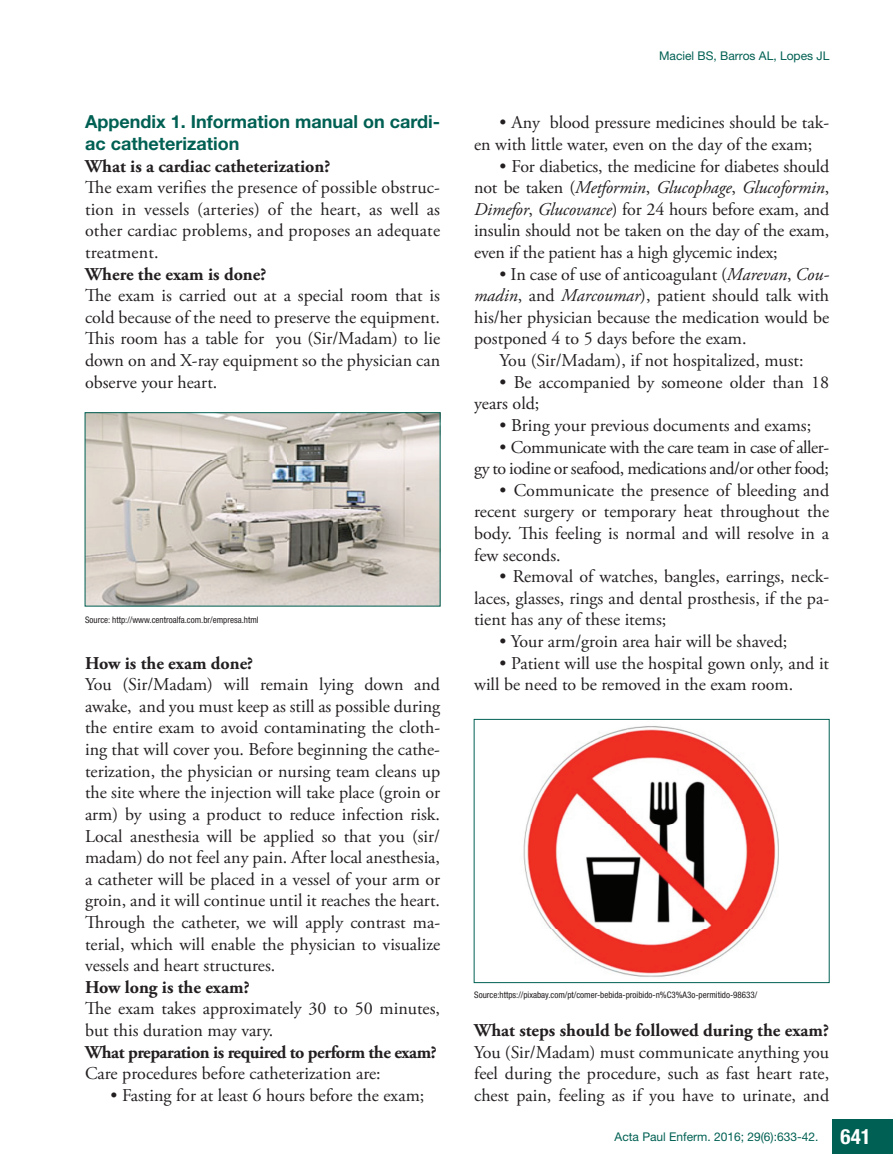
<style>
.page{position:relative;width:893px;height:1170px;background:#fff}
.page>*{position:absolute;margin:0;border:0;box-sizing:border-box;transform-origin:0 0}
.t1{font:18px/21.6px "Adobe Garamond Pro";color:#231f20;text-align:justify}
.t2{font:700 18px "Adobe Garamond Pro";color:#231f20}
.t3{font:18px/21.6px "Adobe Garamond Pro";letter-spacing:-.025em;color:#231f20;text-align:right}
.t4{font:700 18px/21.6px "Helvetica Neue LT Std";color:#006053}
.t5{font:700 18px "Adobe Garamond Pro";letter-spacing:-.025em;color:#231f20}
.t6{font:12px "Helvetica Neue LT Std";color:#006053}
.t7{font:condensed 9px "Helvetica Neue LT Std";color:#231f20}
.s1{font-style:italic}
.s2{font-weight:700;font-stretch:condensed;font-size:21px;color:#fff}
</style>
<div class="page">
<div style="left:832px;top:1118px;width:61px;height:35px;background:#006053"></div>
<img style="left:87px;top:414px;width:351px;height:190px">
<div style="left:85px;top:412px;width:355px;height:194px;border:1px solid #006053"></div>
<img style="left:523px;top:726px;width:256px;height:251px">
<p class="t4" style="left:85px;top:111px;width:357px">Appendix 1. Information manual on cardi&shy;ac catheterization</p>
<p class="t2" style="left:85px;top:155px;width:247px">What is a cardiac catheterization?</p>
<p class="t1" style="left:85px;top:177px;width:357px">The exam verifies the presence of possible obstruc&shy;tion in vessels (arteries) of the heart, as well as other cardiac problems, and proposes an adequate treatment.</p>
<p class="t2" style="left:85px;top:263px;width:183px">Where the exam is done?</p>
<p class="t1" style="left:85px;top:285px;width:357px">The exam is carried out at a special room that is cold because of the need to preserve the equipment.<br>This room has a table for you (Sir/Madam) to lie down on and X-ray equipment so the physician can observe your heart.</p>
<p class="t7" style="left:85px;top:614px;width:175px">Source: http://www.centroalfa.com.br/empresa.html</p>
<p class="t2" style="left:85px;top:652px;width:170px">How is the exam done?</p>
<p class="t1" style="left:85px;top:674px;width:357px">You (Sir/Madam) will remain lying down and awake, and you must keep as still as possible during the entire exam to avoid contaminating the cloth&shy;ing that will cover you. Before beginning the cathe&shy;terization, the physician or nursing team cleans up the site where the injection will take place (groin or arm) by using a product to reduce infection risk.<br>Local anesthesia will be applied so that you (sir/ madam) do not feel any pain. After local anesthesia, a catheter will be placed in a vessel of your arm or groin, and it will continue until it reaches the heart.<br>Through the catheter, we will apply contrast ma&shy;terial, which will enable the physician to visualize vessels and heart structures.</p>
<p class="t2" style="left:85px;top:976px;width:166px">How long is the exam?</p>
<p class="t1" style="left:85px;top:998px;width:356px">The exam takes approximately 30 to 50 minutes, but this duration may vary.</p>
<p class="t5" style="left:85px;top:1041px;width:353px">What preparation is required to perform the exam?</p>
<p class="t1" style="left:85px;top:1063px;width:297px">Care procedures before catheterization are:</p>
<p class="t1" style="left:111px;top:1084px;width:315px">• Fasting for at least 6 hours before the exam;</p>
<p class="t6" style="left:659px;top:48px;width:172px">Maciel BS, Barros AL, Lopes JL</p>
<p class="t1" style="left:474px;top:112px;width:357px;text-indent:26px">• Any blood pressure medicines should be tak&shy;en with little water, even on the day of the exam;</p>
<p class="t1" style="left:474px;top:156px;width:357px;text-indent:26px">• For diabetics, the medicine for diabetes should not be taken (<span class="s1">Metformin</span>, <span class="s1">Glucophage</span>, <span class="s1">Glucoformin</span>, <span class="s1">Dimefor</span>, <span class="s1">Glucovance</span>) for 24 hours before exam, and insulin should not be taken on the day of the exam, even if the patient has a high glycemic index;</p>
<p class="t1" style="left:474px;top:264px;width:357px;text-indent:26px">• In case of use of anticoagulant (<span class="s1">Marevan</span>, <span class="s1">Cou&shy;madin</span>, and <span class="s1">Marcoumar</span>), patient should talk with his/her physician because the medication would be postponed 4 to 5 days before the exam.</p>
<p class="t1" style="left:500px;top:350px;width:305px">You (Sir/Madam), if not hospitalized, must:</p>
<p class="t1" style="left:474px;top:372px;width:357px;text-indent:26px">• Be accompanied by someone older than 18 years old;</p>
<p class="t1" style="left:500px;top:415px;width:313px">• Bring your previous documents and exams;</p>
<p class="t3" style="left:474px;top:436px;width:357px">• Communicate with the care team in case of aller-<br>gy to iodine or seafood, medications and/or other food;</p>
<p class="t1" style="left:474px;top:480px;width:357px;text-indent:26px">• Communicate the presence of bleeding and recent surgery or temporary heat throughout the body. This feeling is normal and will resolve in a few seconds.</p>
<p class="t1" style="left:474px;top:566px;width:357px;text-indent:26px">• Removal of watches, bangles, earrings, neck&shy;laces, glasses, rings and dental prosthesis, if the pa&shy;tient has any of these items;</p>
<p class="t1" style="left:500px;top:631px;width:289px">• Your arm/groin area hair will be shaved;</p>
<p class="t1" style="left:474px;top:652px;width:357px;text-indent:26px">• Patient will use the hospital gown only, and it will be need to be removed in the exam room.</p>
<p class="t7" style="left:474px;top:989px;width:284px">Source:https://pixabay.com/pt/comer-bebida-proibido-n%C3%A3o-permitido-98633/</p>
<p class="t2" style="left:474px;top:1019px;width:356px">What steps should be followed during the exam?</p>
<p class="t1" style="left:474px;top:1041px;width:357px">You (Sir/Madam) must communicate anything you feel during the procedure, such as fast heart rate, chest pain, feeling as if you have to urinate, and</p>
<p class="t6" style="left:615px;top:1129px;width:258px">Acta Paul Enferm. 2016; 29(6):633-42. <span class="s2">641</span></p>
</div>
